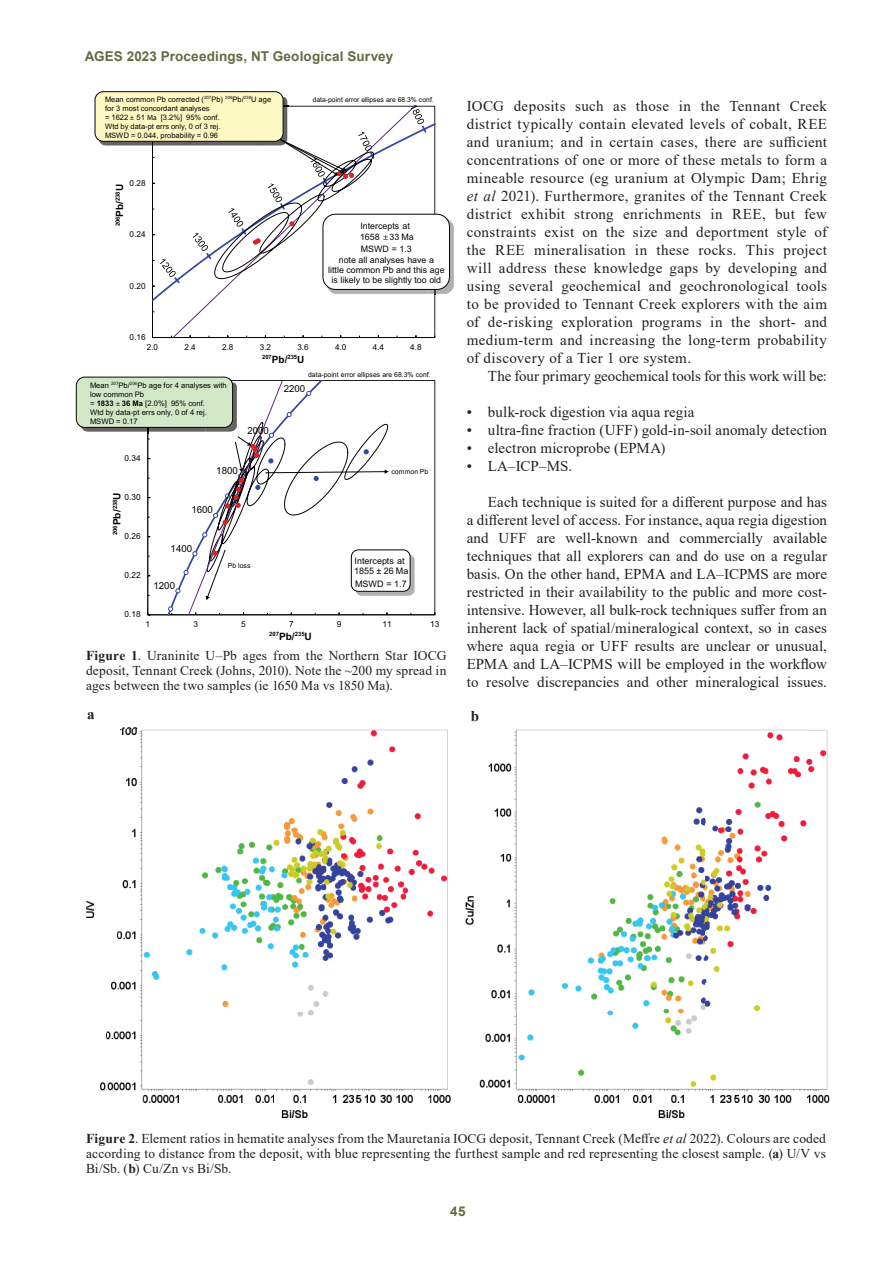
<style>
.page{position:relative;width:893px;height:1263px;background:#fff}
.page>*{position:absolute;margin:0;border:0;box-sizing:border-box;transform-origin:0 0}
.AGES_____Body_text{font:15px/18px "Times New Roman";letter-spacing:.005em;color:#231f20;text-align:justify}
.AGES_____Footnotes{font:700 15px "Times New Roman";color:#231f20}
.AGES_____Figure_Capt{font:13.5px/15px "Times New Roman";letter-spacing:.005em;color:#231f20;text-align:justify}
.t1{font:700 13.5px "Arial";letter-spacing:.01em;color:#5e6d42}
.t2{font:9.75px "Arial";color:#040503}
.t3{font:9px/10.8px "Arial";color:#040503}
.t4{font:8.85px/10.4px "Arial";color:#040503}
.t5{font:8.25px "Arial";letter-spacing:.005em;color:#040503}
.t6{font:7.65px/9.1px "Arial";color:#040503}
.t7{font:7.5px/9px "Arial";color:#040503}
.t8{font:6.9px "Arial";color:#040503}
.t9{font:6.75px "Arial";color:#040503}
.t10{font:700 5.85px "Arial";color:#040503}
.s1{font-family:"Myriad Pro"}
.s2{font-size:10.05px}
.s3{font-weight:700}
.s4{font-size:10.2px}
.s5{font-style:italic}
</style>
<div class="page">
<img style="left:86px;top:727px;width:744px;height:392px">
<img style="left:108px;top:729px;width:697px;height:378px">
<hr style="left:152px;top:106px;width:1px;height:232px;background:#040503">
<hr style="left:153px;top:337px;width:282px;height:1px;background:#040503">
<svg style="left:153px;top:122px;width:282px;height:182px"></svg>
<svg style="left:172px;top:106px;width:244px;height:232px"></svg>
<svg style="left:160px;top:259px;width:16px;height:18px"></svg>
<svg style="left:193px;top:233px;width:15px;height:18px"></svg>
<svg style="left:411px;top:105px;width:13px;height:19px"></svg>
<img style="left:327px;top:294px;width:109px;height:1px">
<img style="left:429px;top:222px;width:25px;height:72px">
<img style="left:327px;top:286px;width:102px;height:8px">
<div style="left:323px;top:214px;width:126px;height:75px;background:#fff;border-radius:13px"></div>
<div style="left:323px;top:214px;width:127px;height:76px;border:1px solid #040503;border-radius:13px"></div>
<img style="left:287px;top:100px;width:2px;height:32px">
<img style="left:98px;top:140px;width:116px;height:7px">
<img style="left:283px;top:97px;width:4px;height:35px">
<img style="left:99px;top:140px;width:115px;height:6px">
<div style="left:95px;top:92px;width:188px;height:49px;background:#fbf8c1;border-radius:8px"></div>
<div style="left:95px;top:92px;width:188px;height:49px;border:1px solid #040503;border-radius:8px"></div>
<svg style="left:214px;top:132px;width:161px;height:148px"></svg>
<svg style="left:148px;top:380px;width:287px;height:232px"></svg>
<hr style="left:147px;top:380px;width:1px;height:235px;background:#040503">
<hr style="left:148px;top:614px;width:287px;height:1px;background:#040503">
<img style="left:415px;top:556px;width:2px;height:42px">
<img style="left:79px;top:426px;width:88px;height:7px">
<img style="left:80px;top:426px;width:87px;height:6px">
<div style="left:76px;top:377px;width:157px;height:50px;background:#d1e7c6;border-radius:8px"></div>
<div style="left:76px;top:377px;width:157px;height:50px;border:1px solid #040503;border-radius:8px"></div>
<svg style="left:167px;top:380px;width:248px;height:235px"></svg>
<p class="t1" style="left:85px;top:46px;width:310px">AGES 2023 Proceedings, NT Geological Survey</p>
<p class="t7" style="left:105px;top:94px;width:168px">Mean common Pb corrected (<sup>207</sup>Pb) <sup>206</sup>Pb/<sup>238</sup>U age for 3 most concordant analyses<br>= 1622 <span class="s1">±</span> 51 <span class="s1">Ma</span> [3.2%] 95% conf.<br>Wtd by data-pt errs only, 0 of 3 rej.<br>MSWD = 0.044, probability = 0.96</p>
<p class="t5" style="left:130px;top:177px;width:18px">0.28</p>
<p class="t10" style="left:114px;top:226px;width:44px;rotate:-90deg">206<span class="s2">Pb/</span>238<span class="s2">U</span></p>
<p class="t5" style="left:130px;top:229px;width:18px">0.24</p>
<p class="t5" style="left:130px;top:280px;width:18px">0.20</p>
<p class="t5" style="left:130px;top:332px;width:18px">0.16</p>
<p class="t9" style="left:313px;top:95px;width:121px">data-point error ellipses are 68.3% conf</p>
<p class="t4" style="left:360px;top:221px;width:55px">Intercepts at<br>1658 <span class="s1">±</span> 33 Ma</p>
<p class="t4" style="left:328px;top:244px;width:118px;text-align:center">MSWD = 1.3<br>note all analyses have a<br>little common Pb and this age is likely to be slightly too old</p>
<p class="t5" style="left:147px;top:341px;width:13px">2.0</p>
<p class="t5" style="left:184px;top:341px;width:13px">2.4</p>
<p class="t5" style="left:222px;top:341px;width:13px">2.8</p>
<p class="t5" style="left:260px;top:341px;width:13px">3.2</p>
<p class="t5" style="left:297px;top:341px;width:13px">3.6</p>
<p class="t5" style="left:335px;top:341px;width:13px">4.0</p>
<p class="t5" style="left:373px;top:341px;width:13px">4.4</p>
<p class="t5" style="left:410px;top:341px;width:13px">4.8</p>
<p class="t10" style="left:262px;top:353px;width:44px">207<span class="s2">Pb/</span>235<span class="s2">U</span></p>
<p class="t6" style="left:90px;top:380px;width:138px">Mean <sup>207</sup>Pb/<sup>206</sup>Pb age for 4 analyses with low common Pb<br>= <span class="s3">1833</span> <span class="s1">±</span> <span class="s3">36 Ma</span> [2.0%] 95% conf.<br>Wtd by data-pt errs only, 0 of 4 rej.<br>MSWD = 0.17</p>
<p class="t5" style="left:125px;top:453px;width:18px">0.34</p>
<p class="t10" style="left:111px;top:535px;width:44px;rotate:-90deg">206<span class="s4">Pb/</span>238<span class="s4">U</span></p>
<p class="t5" style="left:125px;top:492px;width:18px">0.30</p>
<p class="t5" style="left:125px;top:531px;width:18px">0.26</p>
<p class="t2" style="left:216px;top:464px;width:23px">1800</p>
<p class="t2" style="left:191px;top:503px;width:23px">1600</p>
<p class="t2" style="left:171px;top:542px;width:23px">1400</p>
<p class="t2" style="left:247px;top:424px;width:23px">2000</p>
<p class="t5" style="left:125px;top:570px;width:18px">0.22</p>
<p class="t5" style="left:125px;top:609px;width:18px">0.18</p>
<p class="t2" style="left:153px;top:579px;width:23px">1200</p>
<p class="t8" style="left:228px;top:561px;width:24px">Pb loss</p>
<p class="t8" style="left:308px;top:370px;width:122px">data-point error ellipses are 68.3% conf</p>
<p class="t2" style="left:284px;top:381px;width:23px">2200</p>
<p class="t8" style="left:391px;top:467px;width:38px">common Pb</p>
<p class="t3" style="left:354px;top:555px;width:56px">Intercepts at<br>1855 ± 26 Ma</p>
<p class="t3" style="left:355px;top:578px;width:53px">MSWD = 1.7</p>
<p class="t5" style="left:146px;top:619px;width:6px">1</p>
<p class="t5" style="left:193px;top:619px;width:6px">3</p>
<p class="t5" style="left:241px;top:619px;width:6px">5</p>
<p class="t5" style="left:289px;top:619px;width:6px">7</p>
<p class="t5" style="left:337px;top:619px;width:6px">9</p>
<p class="t5" style="left:382px;top:619px;width:11px">11</p>
<p class="t5" style="left:430px;top:619px;width:11px">13</p>
<p class="t10" style="left:269px;top:630px;width:44px">207<span class="s4">Pb/</span>235<span class="s4">U</span></p>
<p class="AGES_____Figure_Capt" style="left:86px;top:647px;width:362px"><span class="s3">Figure 1</span>. Uraninite U–Pb ages from the Northern Star IOCG deposit, Tennant Creek (Johns, 2010). Note the ~200 my spread in ages between the two samples (ie 1650 Ma vs 1850 Ma).</p>
<p class="AGES_____Body_text" style="left:467px;top:96px;width:362px">IOCG deposits such as those in the Tennant Creek district typically contain elevated levels of cobalt, REE and uranium; and in certain cases, there are sufficient concentrations of one or more of these metals to form a mineable resource (eg uranium at Olympic Dam; Ehrig <span class="s5">et al</span> 2021). Furthermore, granites of the Tennant Creek district exhibit strong enrichments in REE, but few constraints exist on the size and deportment style of the REE mineralisation in these rocks. This project will address these knowledge gaps by developing and using several geochemical and geochronological tools to be provided to Tennant Creek explorers with the aim of de-risking exploration programs in the short- and medium-term and increasing the long-term probability of discovery of a Tier 1 ore system.</p>
<p class="AGES_____Body_text" style="left:488px;top:366px;width:341px">The four primary geochemical tools for this work will be:</p>
<p class="AGES_____Body_text" style="left:467px;top:402px;width:229px">• bulk-rock digestion via aqua regia</p>
<p class="AGES_____Body_text" style="left:467px;top:420px;width:362px">• ultra-fine fraction (UFF) gold-in-soil anomaly detection</p>
<p class="AGES_____Body_text" style="left:467px;top:438px;width:200px">• electron microprobe (EPMA)</p>
<p class="AGES_____Body_text" style="left:467px;top:456px;width:107px">• LA–ICP–MS.</p>
<p class="AGES_____Body_text" style="left:467px;top:492px;width:362px;text-indent:21px">Each technique is suited for a different purpose and has a different level of access. For instance, aqua regia digestion and UFF are well-known and commercially available techniques that all explorers can and do use on a regular basis. On the other hand, EPMA and LA–ICPMS are more restricted in their availability to the public and more cost&shy;intensive. However, all bulk-rock techniques suffer from an inherent lack of spatial/mineralogical context, so in cases where aqua regia or UFF results are unclear or unusual, EPMA and LA–ICPMS will be employed in the workflow to resolve discrepancies and other mineralogical issues.</p>
<p class="AGES_____Footnotes" style="left:87px;top:703px;width:9px">a</p>
<p class="AGES_____Footnotes" style="left:471px;top:705px;width:10px">b</p>
<p class="AGES_____Figure_Capt" style="left:86px;top:1130px;width:741px"><span class="s3">Figure 2</span>. Element ratios in hematite analyses from the Mauretania IOCG deposit, Tennant Creek (Meffre <span class="s5">et al</span> 2022). Colours are coded according to distance from the deposit, with blue representing the furthest sample and red representing the closest sample. (<span class="s3">a</span>) U/V vs Bi/Sb. (<span class="s3">b</span>) Cu/Zn vs Bi/Sb.</p>
<p class="t1" style="left:450px;top:1202px;width:17px">45</p>
</div>
